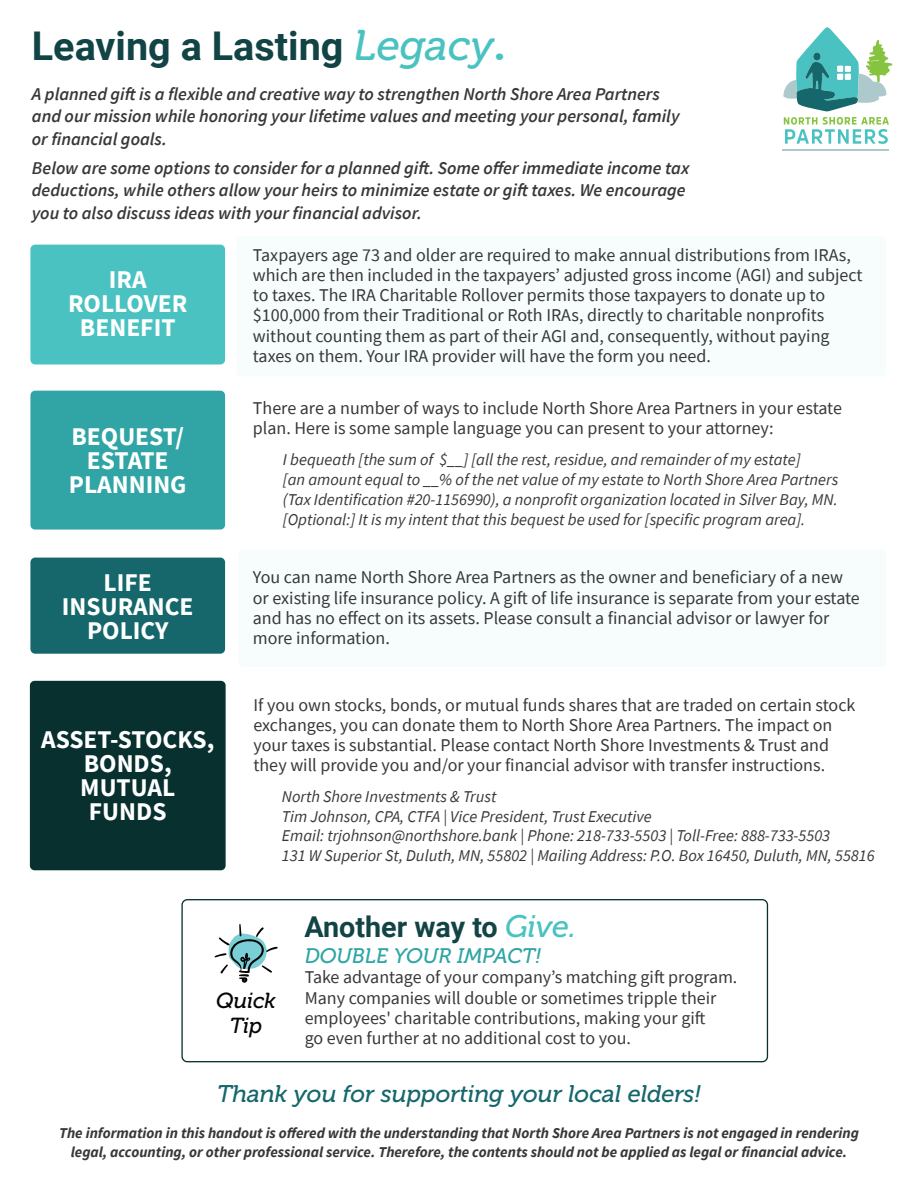
<style>
.page{position:relative;width:918px;height:1188px;background:#fff}
.page>*{position:absolute;margin:0;border:0;box-sizing:border-box;transform-origin:0 0}
.t1{font:700 39.6px "Roboto";color:#124445}
.t2{font:700 28.8px "Roboto";color:#124445}
.t3{font:700 25.5px/24px "Source Sans Pro";color:#fff;text-align:center}
.t4{font:italic 24px "Museo 500";color:#15676c}
.t5{font:italic 21.75px/24.6px "Museo 500";color:#050504;text-align:center}
.t6{font:italic 21px "Museo 500";letter-spacing:-.005em;color:#31a5a5}
.t7{font:18px/20.2px "Source Sans Pro";color:#373837}
.t8{font:italic 600 18px/22.5px "Source Sans Pro";color:#373837}
.t9{font:italic 16.5px/19.8px "Source Sans Pro";color:#373837}
.t10{font:italic 700 15px/19.5px "Source Sans Pro";color:#373837;text-align:center}
.s1{font-family:"Museo 500";font-weight:400;font-style:italic;font-size:42.75px;color:#4bc2c2}
.s2{font-weight:900;color:#4bc2c2}
.s3{font-family:"Museo 500";font-weight:400;font-style:italic;font-size:31.05px;color:#4bc2c2}
</style>
<div class="page">
<div style="left:238px;top:550px;width:648px;height:117px;background:#f7fcfd;border-radius:4px"></div>
<div style="left:237px;top:236px;width:649px;height:140px;background:#f7fcfd;border-radius:4px"></div>
<div style="left:181px;top:899px;width:587px;height:163px;border:1px solid #07302f;border-radius:5px"></div>
<svg style="left:214px;top:924px;width:64px;height:59px"></svg>
<div style="left:30px;top:245px;width:195px;height:119px;background:#4bc2c2;border-radius:5px"></div>
<div style="left:30px;top:391px;width:195px;height:139px;background:#31a5a5;border-radius:5px"></div>
<div style="left:30px;top:558px;width:195px;height:96px;background:#15676c;border-radius:5px"></div>
<div style="left:30px;top:681px;width:196px;height:189px;background:#07302f;border-radius:5px"></div>
<svg style="left:784px;top:117px;width:105px;height:27px"></svg>
<svg style="left:783px;top:27px;width:109px;height:84px"></svg>
<hr style="left:783px;top:149px;width:106px;height:2px;background:#adc9cb">
<h1 class="t1" style="left:32px;top:18px;width:475px">Leaving a Lasting <span class="s1">Legacy</span><span class="s2">.</span></h1>
<p class="t8" style="left:32px;top:82px;width:649px">A planned gift is a flexible and creative way to strengthen North Shore Area Partners and our mission while honoring your lifetime values and meeting your personal, family or financial goals.</p>
<p class="t8" style="left:32px;top:156px;width:659px">Below are some options to consider for a planned gift. Some offer immediate income tax deductions, while others allow your heirs to minimize estate or gift taxes. We encourage you to also discuss ideas with your financial advisor.</p>
<p class="t7" style="left:253px;top:245px;width:611px">Taxpayers age 73 and older are required to make annual distributions from IRAs, which are then included in the taxpayers’ adjusted gross income (AGI) and subject to taxes. The IRA Charitable Rollover permits those taxpayers to donate up to $100,000 from their Traditional or Roth IRAs, directly to charitable nonprofits without counting them as part of their AGI and, consequently, without paying taxes on them. Your IRA provider will have the form you need.</p>
<p class="t7" style="left:253px;top:398px;width:591px">There are a number of ways to include North Shore Area Partners in your estate plan. Here is some sample language you can present to your attorney:</p>
<p class="t9" style="left:283px;top:450px;width:557px">I bequeath [the sum of $__] [all the rest, residue, and remainder of my estate]<br>[an amount equal to __% of the net value of my estate to North Shore Area Partners (Tax Identification #20-1156990), a nonprofit organization located in Silver Bay, MN. [Optional:] It is my intent that this bequest be used for [specific program area].</p>
<h3 class="t3" style="left:68px;top:267px;width:121px">IRA<br>ROLLOVER<br>BENEFIT</h3>
<h3 class="t3" style="left:69px;top:424px;width:119px">BEQUEST/<br>ESTATE<br>PLANNING</h3>
<h3 class="t3" style="left:62px;top:570px;width:133px">LIFE<br>INSURANCE<br>POLICY</h3>
<h3 class="t3" style="left:41px;top:727px;width:175px">ASSET-STOCKS,<br>BONDS,<br>MUTUAL<br>FUNDS</h3>
<p class="t7" style="left:253px;top:567px;width:609px">You can name North Shore Area Partners as the owner and beneficiary of a new or existing life insurance policy. A gift of life insurance is separate from your estate and has no effect on its assets. Please consult a financial advisor or lawyer for more information.</p>
<p class="t7" style="left:253px;top:694px;width:604px">If you own stocks, bonds, or mutual funds shares that are traded on certain stock exchanges, you can donate them to North Shore Area Partners. The impact on your taxes is substantial. Please contact North Shore Investments &amp; Trust and they will provide you and/or your financial advisor with transfer instructions.</p>
<p class="t9" style="left:282px;top:786px;width:594px">North Shore Investments &amp; Trust<br>Tim Johnson, CPA, CTFA | Vice President, Trust Executive<br>Email: trjohnson@northshore.bank | Phone: 218-733-5503 | Toll-Free: 888-733-5503<br>131 W Superior St, Duluth, MN, 55802 | Mailing Address: P.O. Box 16450, Duluth, MN, 55816</p>
<p class="t5" style="left:216px;top:989px;width:61px">Quick<br>Tip</p>
<h2 class="t2" style="left:304px;top:907px;width:273px">Another way to <span class="s3">Give.</span></h2>
<p class="t6" style="left:305px;top:944px;width:238px">DOUBLE YOUR IMPACT!</p>
<p class="t7" style="left:305px;top:967px;width:434px">Take advantage of your company’s matching gift program.<br>Many companies will double or sometimes tripple their employees' charitable contributions, making your gift<br>go even further at no additional cost to you.</p>
<h3 class="t4" style="left:217px;top:1081px;width:485px">Thank you for supporting your local elders!</h3>
<p class="t10" style="left:59px;top:1123px;width:801px">The information in this handout is offered with the understanding that North Shore Area Partners is not engaged in rendering legal, accounting, or other professional service. Therefore, the contents should not be applied as legal or financial advice.</p>
</div>
